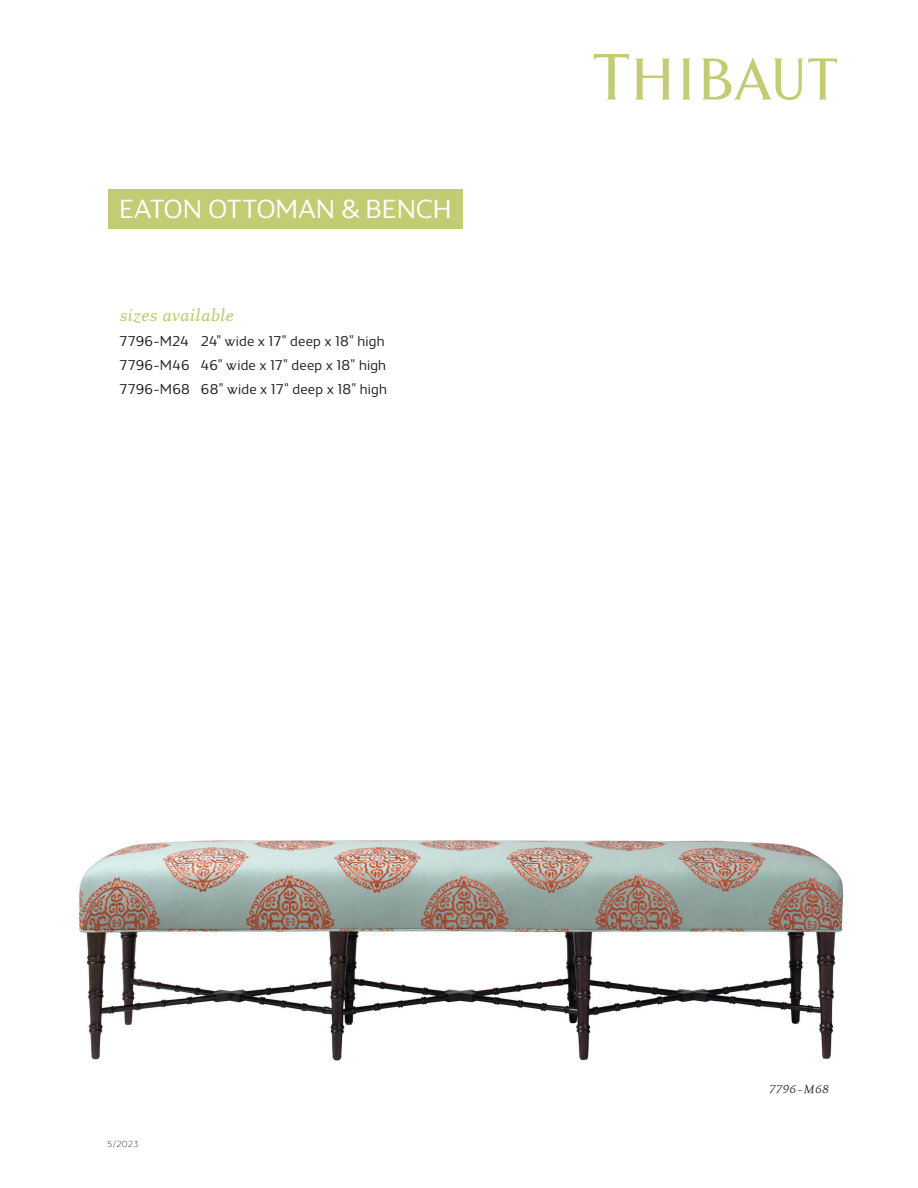
<style>
.page{position:relative;width:918px;height:1188px;background:#fff}
.page>*{position:absolute;margin:0;border:0;box-sizing:border-box;transform-origin:0 0}
.Title_FRONT{font:300 27px "Maya Samuels";letter-spacing:-.005em;color:#fff}
.Italic_FRONT{font:18px "Eplica Medium Italic TT";color:#c3cb73}
.Specs_FRONT_product{font:300 14.7px/24px "Maya Samuels";letter-spacing:.015em;color:#231f20}
.Caption_BACK_product{font:12px "Eplica Book Italic TT";letter-spacing:.04em;color:#231f20}
.Product_ID{font:200 9px "Maya Samuels";color:#231f20}
</style>
<div class="page">
<svg style="left:594px;top:54px;width:35px;height:46px"></svg>
<svg style="left:635px;top:59px;width:35px;height:41px"></svg>
<svg style="left:682px;top:59px;width:9px;height:41px"></svg>
<svg style="left:702px;top:57px;width:135px;height:43px"></svg>
<div style="left:108px;top:189px;width:354px;height:40px;background:#c3cb73"></div>
<img style="left:78px;top:840px;width:766px;height:221px">
<p class="Title_FRONT" style="left:119px;top:194px;width:334px">EATON OTTOMAN &amp; BENCH</p>
<p class="Italic_FRONT" style="left:120px;top:305px;width:116px">sizes available</p>
<p class="Specs_FRONT_product" style="left:120px;top:329px;width:266px">7796–M24 24" wide x 17" deep x 18" high</p>
<p class="Specs_FRONT_product" style="left:120px;top:353px;width:269px">7796–M46 46" wide x 17" deep x 18" high<br>7796–M68 68" wide x 17" deep x 18" high</p>
<p class="Product_ID" style="left:108px;top:1139px;width:32px">5/2023</p>
<p class="Caption_BACK_product" style="left:770px;top:1083px;width:61px">7796–M68</p>
</div>
